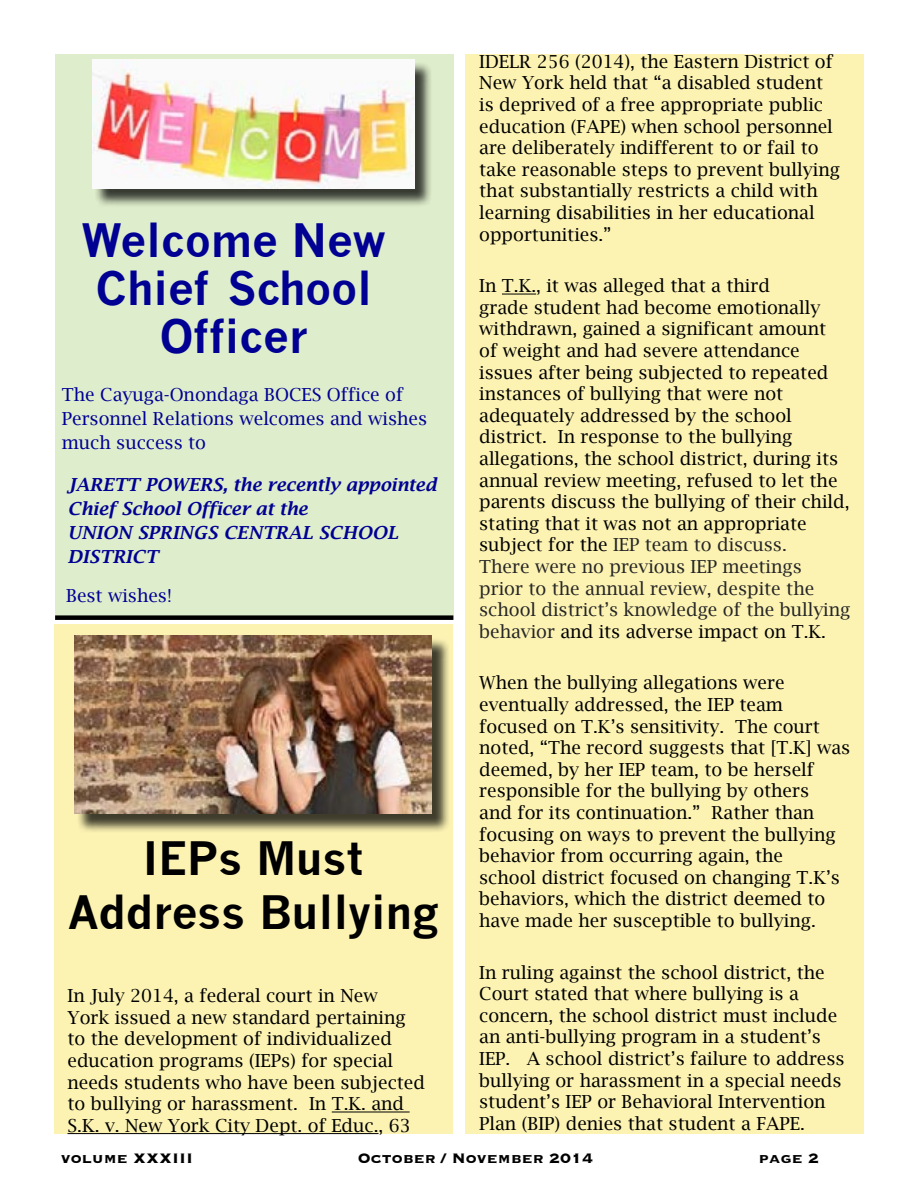
<style>
.page{position:relative;width:918px;height:1188px;background:#fff}
.page>*{position:absolute;margin:0;border:0;box-sizing:border-box;transform-origin:0 0}
.t1{font:700 45px/48px "News Gothic";color:#000093;text-align:center}
.t2{font:700 45px/54px "News Gothic";color:#000;text-align:center}
.t3{font:18px/21.6px "Lucida Bright";color:#000}
.t4{font:18px/24px "Lucida Bright";color:#000093}
.t5{font:italic 600 18px/24px "Lucida Bright";color:#000093}
.t6{font:700 18px "Copperplate";color:#000}
.s1{color:#262626}
</style>
<div class="page">
<div style="left:55px;top:54px;width:398px;height:566px;background:#deedcb"></div>
<div style="left:55px;top:615px;width:398px;height:5px;background:#000"></div>
<div style="left:54px;top:624px;width:398px;height:510px;background:#fcf3b3"></div>
<hr style="left:332px;top:1112px;width:78px;height:1px;background:#000">
<hr style="left:68px;top:1133px;width:311px;height:1px;background:#000">
<div style="left:466px;top:54px;width:398px;height:1080px;background:#fcf3b3"></div>
<hr style="left:502px;top:294px;width:34px;height:1px;background:#000">
<div style="left:77px;top:638px;width:373px;height:195px;background:#000;opacity:.75"></div>
<img style="left:74px;top:635px;width:358px;height:179px">
<div style="left:95px;top:62px;width:337px;height:145px;background:#000;opacity:.75"></div>
<img style="left:92px;top:59px;width:322px;height:130px">
<h1 class="t1" style="left:82px;top:216px;width:306px">Welcome New<br>Chief School<br>Officer</h1>
<p class="t4" style="left:62px;top:382px;width:367px">The Cayuga-Onondaga BOCES Office of<br>Personnel Relations welcomes and wishes much success to</p>
<p class="t5" style="left:67px;top:472px;width:371px">JARETT POWERS, the recently appointed<br>Chief School Officer at the<br>UNION SPRINGS CENTRAL SCHOOL<br>DISTRICT</p>
<p class="t4" style="left:66px;top:584px;width:107px">Best wishes!</p>
<h1 class="t2" style="left:68px;top:831px;width:372px">IEPs Must<br>Address Bullying</h1>
<p class="t3" style="left:68px;top:985px;width:359px">In July 2014, a federal court in New<br>York issued a new standard pertaining to the development of individualized education programs (IEPs) for special needs students who have been subjected to bullying or harassment. In T.K. and S.K. v. New York City Dept. of Educ., 63</p>
<p class="t3" style="left:479px;top:51px;width:362px">IDELR 256 (2014), the Eastern District of New York held that “a disabled student is deprived of a free appropriate public education (FAPE) when school personnel are deliberately indifferent to or fail to take reasonable steps to prevent bullying that substantially restricts a child with learning disabilities in her educational opportunities.”</p>
<p class="t3" style="left:479px;top:275px;width:373px">In T.K., it was alleged that a third<br>grade student had become emotionally withdrawn, gained a significant amount<br>of weight and had severe attendance issues after being subjected to repeated instances of bullying that were not adequately addressed by the school district. In response to the bullying allegations, the school district, during its annual review meeting, refused to let the parents discuss the bullying of their child, stating that it was not an appropriate subject for the <span class="s1">IEP team to discuss.<br>There were no previous IEP meetings<br>prior to the annual review, despite the school district’s knowledge of the bullying behavior</span> and its adverse impact on T.K.</p>
<p class="t3" style="left:479px;top:672px;width:373px">When the bullying allegations were eventually addressed, the IEP team focused on T.K’s sensitivity. The court noted, “The record suggests that [T.K] was deemed, by her IEP team, to be herself responsible for the bullying by others<br>and for its continuation.” Rather than focusing on ways to prevent the bullying behavior from occurring again, the<br>school district focused on changing T.K’s behaviors, which the district deemed to have made her susceptible to bullying.</p>
<p class="t3" style="left:479px;top:961px;width:367px">In ruling against the school district, the Court stated that where bullying is a concern, the school district must include an anti-bullying program in a student’s IEP. A school district’s failure to address bullying or harassment in a special needs student’s IEP or Behavioral Intervention Plan (BIP) denies that student a FAPE.</p>
<p class="t6" style="left:61px;top:1146px;width:134px">volume XXXIII</p>
<p class="t6" style="left:358px;top:1146px;width:237px">October / November 2014</p>
<p class="t6" style="left:759px;top:1146px;width:62px">page 2</p>
</div>
